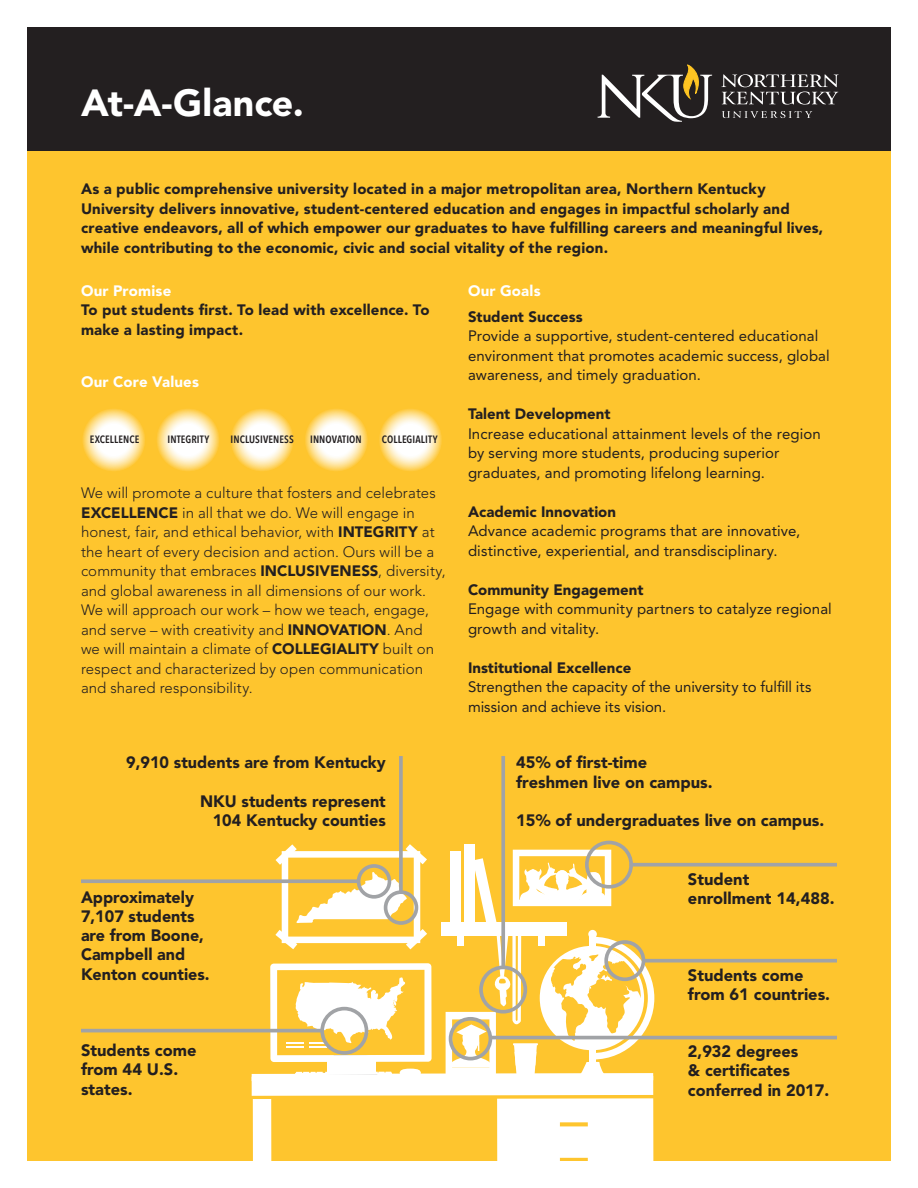
<style>
.page{position:relative;width:918px;height:1188px;background:#fff}
.page>*{position:absolute;margin:0;border:0;box-sizing:border-box;transform-origin:0 0}
.t1{font:900 37.5px "Avenir LT Std";color:#fff}
.t2{font:900 16.35px/19.2px "Avenir LT Std";color:#231f20}
.t3{font:900 15px/19.5px "Avenir LT Std";letter-spacing:.01em;color:#231f20}
.t4{font:15px/19.5px "Avenir LT Std";letter-spacing:.005em;color:#231f20}
.t5{font:300 15px/19.5px "Avenir LT Std";letter-spacing:.005em;color:#231f20}
.t6{font:900 15px "Avenir LT Std";letter-spacing:.015em;color:#fff}
.t7{font:600 condensed 10.5px "Avenir Next LT Pro";letter-spacing:.01em;color:#231f20}
.s1{font-weight:900}
</style>
<div class="page">
<div style="left:27px;top:27px;width:864px;height:1134px;background:#fec52e"></div>
<svg style="left:252px;top:844px;width:402px;height:317px"></svg>
<div style="left:327px;top:1060px;width:48px;height:13px;background:#fff"></div>
<svg style="left:501px;top:756px;width:4px;height:210px"></svg>
<svg style="left:399px;top:756px;width:4px;height:134px"></svg>
<svg style="left:633px;top:863px;width:204px;height:4px"></svg>
<svg style="left:645px;top:959px;width:192px;height:4px"></svg>
<hr style="left:490px;top:1036px;width:347px;height:3px;background:#a1a3a6">
<svg style="left:81px;top:879px;width:276px;height:4px"></svg>
<hr style="left:81px;top:1029px;width:242px;height:3px;background:#a1a3a6">
<div style="left:479px;top:966px;width:48px;height:48px;border:4px solid #a1a3a6;border-radius:50%"></div>
<div style="left:585px;top:841px;width:48px;height:48px;border:4px solid #a1a3a6;border-radius:50%"></div>
<div style="left:604px;top:940px;width:41px;height:41px;border:4px solid #a1a3a6;border-radius:50%"></div>
<div style="left:449px;top:1017px;width:43px;height:43px;border:4px solid #a1a3a6;border-radius:50%"></div>
<div style="left:357px;top:864px;width:34px;height:35px;border:4px solid #a1a3a6;border-radius:50%"></div>
<div style="left:384px;top:890px;width:34px;height:35px;border:4px solid #a1a3a6;border-radius:50%"></div>
<div style="left:320px;top:1007px;width:48px;height:48px;border:4px solid #a1a3a6;border-radius:50%"></div>
<div style="left:27px;top:27px;width:864px;height:124px;background:#231f20"></div>
<svg style="left:722px;top:111px;width:90px;height:7px"></svg>
<svg style="left:721px;top:74px;width:117px;height:31px"></svg>
<svg style="left:598px;top:64px;width:114px;height:58px"></svg>
<svg style="left:81px;top:407px;width:65px;height:65px;background:#fee8ae"></svg>
<svg style="left:155px;top:407px;width:65px;height:65px;background:#fee8ae"></svg>
<svg style="left:229px;top:407px;width:65px;height:65px;background:#fee8ae"></svg>
<svg style="left:304px;top:407px;width:64px;height:65px;background:#fee8b0"></svg>
<svg style="left:378px;top:407px;width:64px;height:65px;background:#fee8b0"></svg>
<h1 class="t1" style="left:81px;top:81px;width:224px">At-A-Glance.</h1>
<p class="t3" style="left:81px;top:179px;width:744px">As a public comprehensive university located in a major metropolitan area, Northern Kentucky University delivers innovative, student-centered education and engages in impactful scholarly and creative endeavors, all of which empower our graduates to have fulfilling careers and meaningful lives, while contributing to the economic, civic and social vitality of the region.</p>
<p class="t6" style="left:81px;top:281px;width:92px">Our Promise</p>
<p class="t3" style="left:81px;top:300px;width:350px">To put students first. To lead with excellence. To make a lasting impact.</p>
<p class="t6" style="left:81px;top:373px;width:119px">Our Core Values</p>
<p class="t6" style="left:468px;top:281px;width:74px">Our Goals</p>
<p class="t3" style="left:468px;top:307px;width:116px">Student Success</p>
<p class="t4" style="left:468px;top:327px;width:363px">Provide a supportive, student-centered educational environment that promotes academic success, global awareness, and timely graduation.</p>
<p class="t3" style="left:468px;top:404px;width:144px">Talent Development</p>
<p class="t4" style="left:468px;top:424px;width:354px">Increase educational attainment levels of the region by serving more students, producing superior graduates, and promoting lifelong learning.</p>
<p class="t3" style="left:468px;top:502px;width:150px">Academic Innovation</p>
<p class="t4" style="left:468px;top:522px;width:334px">Advance academic programs that are innovative, distinctive, experiential, and transdisciplinary.</p>
<p class="t3" style="left:468px;top:580px;width:177px">Community Engagement</p>
<p class="t4" style="left:468px;top:600px;width:365px">Engage with community partners to catalyze regional growth and vitality.</p>
<p class="t3" style="left:468px;top:658px;width:165px">Institutional Excellence</p>
<p class="t4" style="left:468px;top:678px;width:345px">Strengthen the capacity of the university to fulfill its mission and achieve its vision.</p>
<p class="t7" style="left:90px;top:433px;width:51px">EXCELLENCE</p>
<p class="t7" style="left:168px;top:433px;width:43px">INTEGRITY</p>
<p class="t7" style="left:231px;top:433px;width:65px">INCLUSIVENESS</p>
<p class="t7" style="left:310px;top:433px;width:53px">INNOVATION</p>
<p class="t7" style="left:382px;top:433px;width:57px">COLLEGIALITY</p>
<p class="t5" style="left:81px;top:483px;width:366px">We will promote a culture that fosters and celebrates <span class="s1">EXCELLENCE</span> in all that we do. We will engage in honest, fair, and ethical behavior, with <span class="s1">INTEGRITY</span> at the heart of every decision and action. Ours will be a community that embraces <span class="s1">INCLUSIVENESS</span>, diversity, and global awareness in all dimensions of our work.<br>We will approach our work – how we teach, engage, and serve – with creativity and <span class="s1">INNOVATION</span>. And<br>we will maintain a climate of <span class="s1">COLLEGIALITY</span> built on respect and characterized by open communication and shared responsibility.</p>
<p class="t2" style="left:126px;top:753px;width:261px">9,910 students are from Kentucky</p>
<p class="t2" style="left:200px;top:791px;width:187px;text-align:right">NKU students represent<br>104 Kentucky counties</p>
<p class="t2" style="left:81px;top:888px;width:130px">Approximately<br>7,107 students are from Boone,<br>Campbell and<br>Kenton counties.</p>
<p class="t2" style="left:81px;top:1041px;width:117px">Students come from 44 U.S. states.</p>
<p class="t2" style="left:516px;top:753px;width:198px">45% of first-time freshmen live on campus.</p>
<p class="t2" style="left:516px;top:811px;width:309px">15% of undergraduates live on campus.</p>
<p class="t2" style="left:688px;top:869px;width:148px">Student enrollment 14,488.</p>
<p class="t2" style="left:688px;top:965px;width:144px">Students come from 61 countries.</p>
<p class="t2" style="left:688px;top:1042px;width:143px">2,932 degrees<br>&amp; certificates conferred in 2017.</p>
</div>
